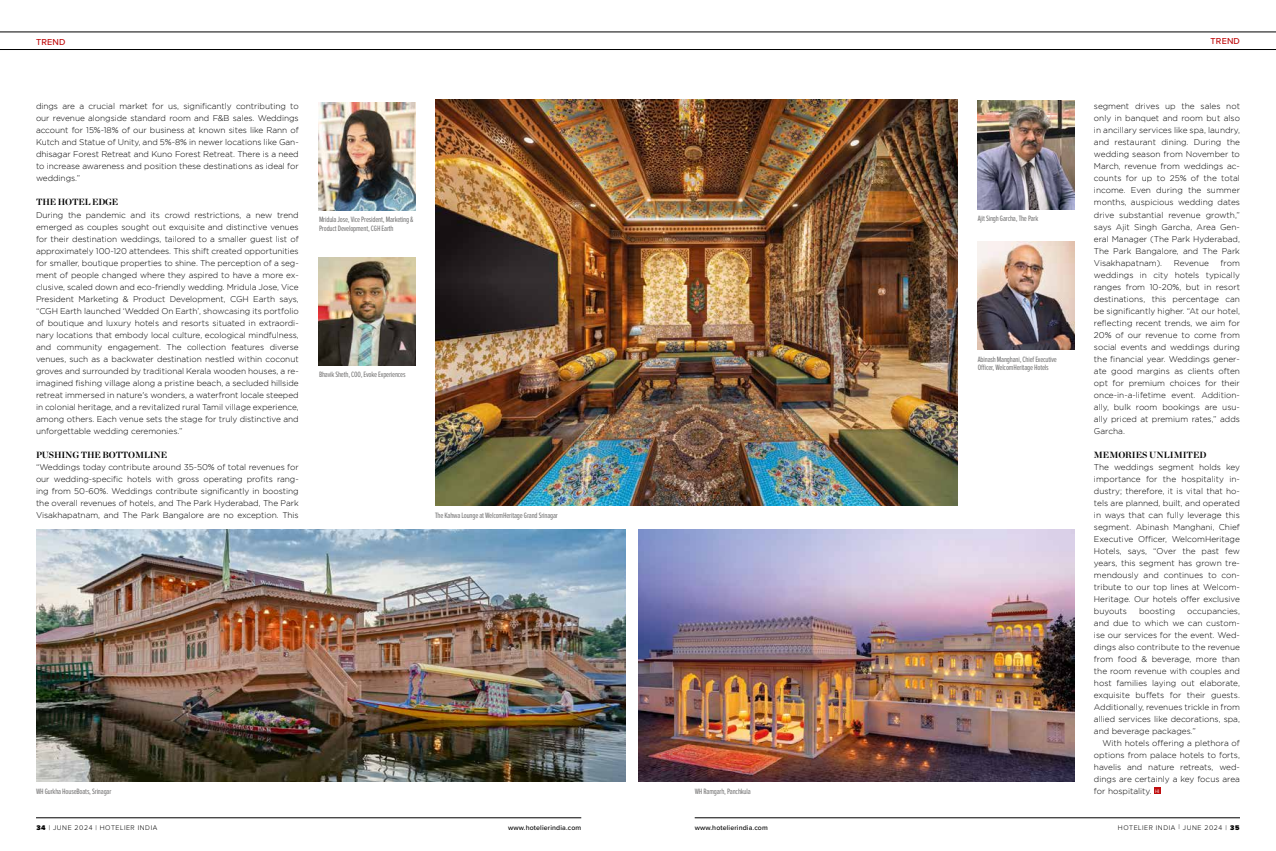
<style>
.page{position:relative;width:1276px;height:851px;background:#fff}
.page>*{position:absolute;margin:0;border:0;box-sizing:border-box;transform-origin:0 0}
.t1{font:700 9px "Chronicle Display";letter-spacing:-.015em;color:#000}
.t2{font:500 9px "Proxima Nova";letter-spacing:.02em;color:#c00d0e}
.t3{font:300 8.3px/12px "Gotham";letter-spacing:-.005em;color:#000;text-align:justify}
.t4{font:8px/8.5px "Proxima Nova Ex Cn";letter-spacing:-.02em;color:#706f6f}
.t5{font:300 7px "Proxima Nova";letter-spacing:.08em;color:#000}
.t6{font:500 7px "Proxima Nova";letter-spacing:.02em;color:#000}
.s1{font-weight:900}
</style>
<div class="page">
<hr style="left:36px;top:817px;width:545px;height:1px;background:#000">
<hr style="left:694px;top:817px;width:546px;height:1px;background:#000">
<hr style="left:0;top:32px;width:638px;height:1px;background:#000">
<hr style="left:638px;top:32px;width:638px;height:1px;background:#000">
<hr style="left:0;top:49px;width:638px;height:1px;background:#000">
<hr style="left:638px;top:49px;width:638px;height:1px;background:#000">
<svg style="left:1154px;top:787px;width:6px;height:6px"></svg>
<img style="left:318px;top:102px;width:97px;height:108px">
<img style="left:318px;top:257px;width:97px;height:108px">
<img style="left:977px;top:101px;width:97px;height:108px">
<img style="left:977px;top:241px;width:97px;height:108px">
<img style="left:36px;top:529px;width:590px;height:252px">
<img style="left:638px;top:529px;width:436px;height:252px">
<img style="left:435px;top:99px;width:522px;height:406px">
<p class="t2" style="left:36px;top:35px;width:31px">TREND</p>
<p class="t2" style="left:1210px;top:34px;width:31px">TREND</p>
<p class="t3" style="left:36px;top:100px;width:264px">dings are a crucial market for us, significantly contributing to our revenue alongside standard room and F&amp;B sales. Weddings account for 15%-18% of our business at known sites like Rann of Kutch and Statue of Unity, and 5%-8% in newer locations like Gan&shy;dhisagar Forest Retreat and Kuno Forest Retreat. There is a need to increase awareness and position these destinations as ideal for weddings.”</p>
<p class="t1" style="left:36px;top:195px;width:84px">THE HOTEL EDGE</p>
<p class="t3" style="left:36px;top:208px;width:264px">During the pandemic and its crowd restrictions, a new trend emerged as couples sought out exquisite and distinctive venues for their destination weddings, tailored to a smaller guest list of approximately 100-120 attendees. This shift created opportunities for smaller, boutique properties to shine. The perception of a seg&shy;ment of people changed where they aspired to have a more ex&shy;clusive, scaled down and eco-friendly wedding. Mridula Jose, Vice President Marketing &amp; Product Development, CGH Earth says, “CGH Earth launched ‘Wedded On Earth’, showcasing its portfolio of boutique and luxury hotels and resorts situated in extraordi&shy;nary locations that embody local culture, ecological mindfulness, and community engagement. The collection features diverse venues, such as a backwater destination nestled within coconut groves and surrounded by traditional Kerala wooden houses, a re&shy;imagined fishing village along a pristine beach, a secluded hillside retreat immersed in nature's wonders, a waterfront locale steeped in colonial heritage, and a revitalized rural Tamil village experience, among others. Each venue sets the stage for truly distinctive and unforgettable wedding ceremonies.”</p>
<p class="t1" style="left:36px;top:447px;width:133px">PUSHING THE BOTTOMLINE</p>
<p class="t3" style="left:36px;top:460px;width:264px">“Weddings today contribute around 35-50% of total revenues for our wedding-specific hotels with gross operating profits rang&shy;ing from 50-60%. Weddings contribute significantly in boosting the overall revenues of hotels, and The Park Hyderabad, The Park Visakhapatnam, and The Park Bangalore are no exception. This</p>
<p class="t4" style="left:319px;top:216px;width:96px">Mridula Jose, Vice President, Marketing &amp;<br>Product Development, CGH Earth</p>
<p class="t4" style="left:319px;top:370px;width:88px">Bhavik Sheth, COO, Evoke Experiences</p>
<p class="t4" style="left:435px;top:511px;width:124px">The Kahwa Lounge at WelcomHeritage Grand Srinagar</p>
<p class="t4" style="left:36px;top:787px;width:77px">WH Gurkha HouseBoats, Srinagar</p>
<p class="t4" style="left:694px;top:787px;width:58px">WH Ramgarh, Panchkula</p>
<p class="t4" style="left:978px;top:214px;width:62px">Ajit Singh Garcha, The Park</p>
<p class="t4" style="left:978px;top:355px;width:80px">Abinash Manghani, Chief Executive<br>Officer, WelcomHeritage Hotels</p>
<p class="t3" style="left:1094px;top:100px;width:148px">segment drives up the sales not only in banquet and room but also in ancillary services like spa, laundry, and restaurant dining. During the wedding season from November to March, revenue from weddings ac&shy;counts for up to 25% of the total income. Even during the summer months, auspicious wedding dates drive substantial revenue growth,” says Ajit Singh Garcha, Area Gen&shy;eral Manager (The Park Hyderabad, The Park Bangalore, and The Park Visakhapatnam).</p>
<p class="t3" style="left:1094px;top:256px;width:147px;text-indent:127px">from weddings in city hotels typically ranges from 10-20%, but in resort destinations, this percentage can be significantly higher. “At our hotel, reflecting recent trends, we aim for 20% of our revenue to come from social events and weddings during the financial year. Weddings gener&shy;ate good margins as clients often opt for premium choices for their once-in-a-lifetime event. Addition&shy;ally, bulk room bookings are usu&shy;ally priced at premium rates,” adds Garcha.</p>
<p class="t1" style="left:1094px;top:447px;width:114px">MEMORIES UNLIMITED</p>
<p class="t3" style="left:1094px;top:460px;width:147px">The weddings segment holds key importance for the hospitality in&shy;dustry; therefore, it is vital that ho&shy;tels are planned, built, and operated in ways that can fully leverage this segment. Abinash Manghani, Chief Executive Officer, WelcomHeritage Hotels, says, “Over the past few years, this segment has grown tre&shy;mendously and continues to con&shy;tribute to our top lines at Welcom-Heritage. Our hotels offer exclusive buyouts</p>
<p class="t3" style="left:1174px;top:256px;width:37px">Revenue</p>
<p class="t3" style="left:1139px;top:604px;width:38px">boosting</p>
<p class="t3" style="left:1094px;top:604px;width:147px;text-indent:93px">occupancies, and due to which we can custom&shy;ise our services for the event. Wed&shy;dings also contribute to the revenue from food &amp; beverage, more than the room revenue with couples and host families laying out elaborate, exquisite buffets for their guests.<br>Additionally, revenues trickle in from allied services like decorations, spa, and beverage packages.”</p>
<p class="t3" style="left:1094px;top:736px;width:148px;text-indent:9px">With hotels offering a plethora of options from palace hotels to forts, havelis and nature retreats, wed&shy;dings are certainly a key focus area for hospitality. <sup>HI</sup></p>
<p class="t5" style="left:36px;top:823px;width:122px"><span class="s1">34</span> | JUNE 2024 | HOTELIER INDIA</p>
<p class="t6" style="left:508px;top:822px;width:75px">www.hotelierindia.com</p>
<p class="t6" style="left:694px;top:822px;width:75px">www.hotelierindia.com</p>
<p class="t5" style="left:1118px;top:823px;width:123px">HOTELIER INDIA | JUNE 2024 | <span class="s1">35</span></p>
</div>
